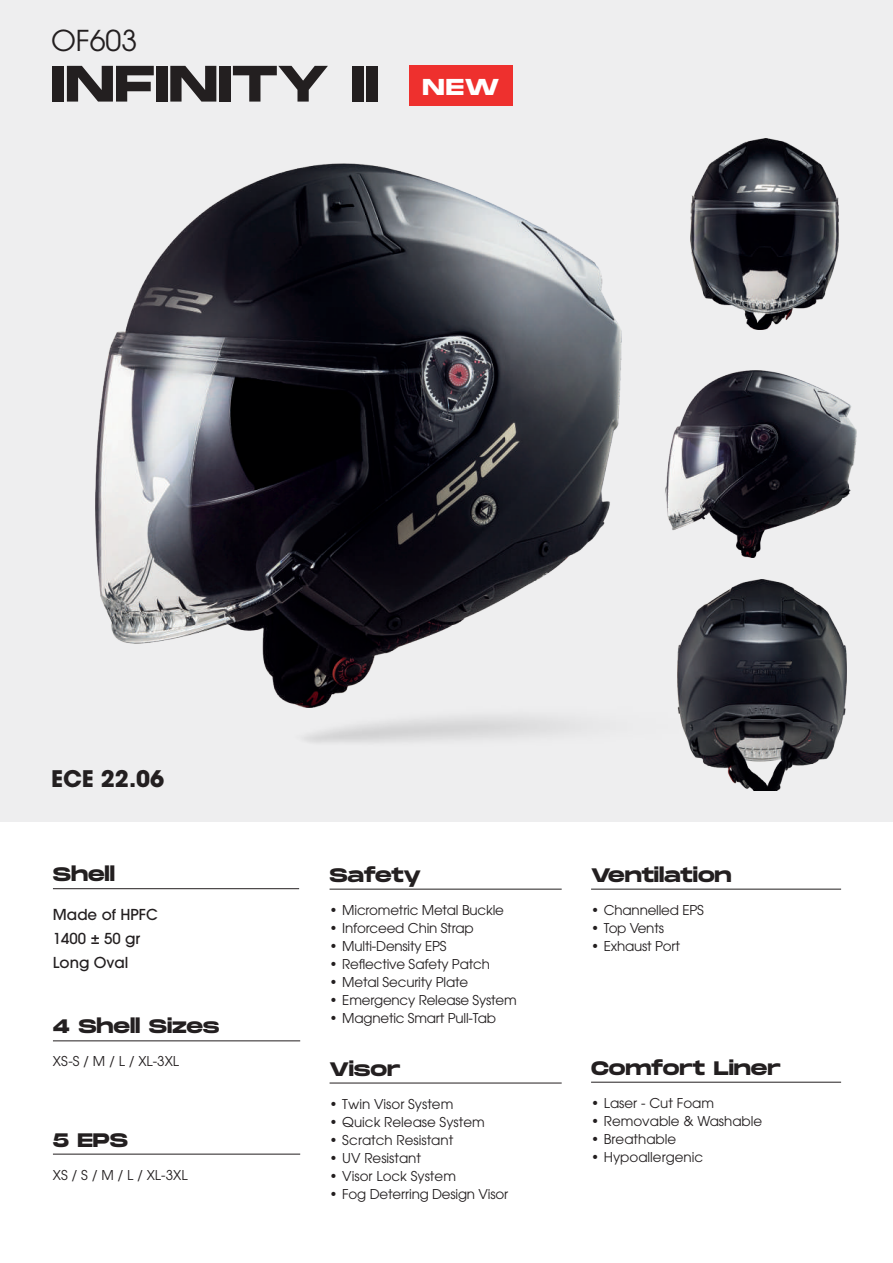
<style>
.page{position:relative;width:893px;height:1263px;background:#fff}
.page>*{position:absolute;margin:0;border:0;box-sizing:border-box;transform-origin:0 0}
.t1{font:700 51px "Monument Extended";letter-spacing:-.005em;color:#231f20}
.t2{font:28.65px "ITC Avant Garde Pro";color:#231f20}
.t3{font:700 22.65px "ITC Avant Garde Pro";color:#231f20}
.t4{font:700 19.5px "Monument Extended";letter-spacing:-.005em;color:#231f20}
.t5{font:500 15px/24px "ITC Avant Garde Pro";color:#231f20}
.t6{font:13.5px "ITC Avant Garde Pro";letter-spacing:-.015em;color:#231f20}
.s1{font-size:22.95px;color:#fff}
</style>
<div class="page">
<div style="left:0;top:0;width:893px;height:822px;background:#eeeeef"></div>
<img style="left:690px;top:138px;width:149px;height:191px">
<img style="left:678px;top:580px;width:169px;height:211px">
<img style="left:665px;top:371px;width:192px;height:187px">
<img style="left:303px;top:650px;width:458px;height:120px">
<div style="left:409px;top:65px;width:103px;height:41px;background:#ee302e"></div>
<hr style="left:53px;top:888px;width:246px;height:1px;background:#231f20">
<hr style="left:330px;top:889px;width:232px;height:1px;background:#231f20">
<hr style="left:591px;top:889px;width:250px;height:1px;background:#231f20">
<hr style="left:591px;top:1082px;width:250px;height:1px;background:#231f20">
<hr style="left:53px;top:1040px;width:247px;height:1px;background:#231f20">
<hr style="left:53px;top:1154px;width:247px;height:1px;background:#231f20">
<hr style="left:330px;top:1083px;width:232px;height:1px;background:#231f20">
<img style="left:96px;top:164px;width:525px;height:543px">
<h2 class="t2" style="left:51px;top:22px;width:88px">OF603</h2>
<h1 class="t1" style="left:51px;top:46px;width:450px">INFINITY II <span class="s1">NEW</span></h1>
<h3 class="t3" style="left:51px;top:763px;width:115px">ECE 22.06</h3>
<h3 class="t4" style="left:53px;top:860px;width:64px">Shell</h3>
<p class="t5" style="left:53px;top:902px;width:106px">Made of HPFC<br>1400 ± 50 gr<br>Long Oval</p>
<h3 class="t4" style="left:53px;top:1012px;width:168px">4 Shell Sizes</h3>
<p class="t6" style="left:53px;top:1053px;width:128px">XS-S / M / L / XL-3XL</p>
<h3 class="t4" style="left:53px;top:1125px;width:77px">5 EPS</h3>
<p class="t6" style="left:53px;top:1166px;width:136px">XS / S / M / L / XL-3XL</p>
<h3 class="t4" style="left:330px;top:860px;width:93px">Safety</h3>
<p class="t6" style="left:330px;top:901px;width:176px">• Micrometric Metal Buckle</p>
<p class="t6" style="left:330px;top:919px;width:146px">• Inforceed Chin Strap</p>
<p class="t6" style="left:330px;top:937px;width:119px">• Multi-Density EPS</p>
<p class="t6" style="left:330px;top:955px;width:162px">• Reflective Safety Patch</p>
<p class="t6" style="left:330px;top:973px;width:140px">• Metal Security Plate</p>
<p class="t6" style="left:330px;top:991px;width:189px">• Emergency Release System</p>
<p class="t6" style="left:330px;top:1009px;width:168px">• Magnetic Smart Pull-Tab</p>
<h3 class="t4" style="left:330px;top:1054px;width:72px">Visor</h3>
<p class="t6" style="left:330px;top:1095px;width:125px">• Twin Visor System</p>
<p class="t6" style="left:330px;top:1113px;width:157px">• Quick Release System</p>
<p class="t6" style="left:330px;top:1131px;width:125px">• Scratch Resistant</p>
<p class="t6" style="left:330px;top:1149px;width:93px">• UV Resistant</p>
<p class="t6" style="left:330px;top:1167px;width:128px">• Visor Lock System</p>
<p class="t6" style="left:330px;top:1185px;width:180px">• Fog Deterring Design Visor</p>
<h3 class="t4" style="left:591px;top:860px;width:142px">Ventilation</h3>
<p class="t6" style="left:591px;top:901px;width:114px">• Channelled EPS</p>
<p class="t6" style="left:591px;top:919px;width:74px">• Top Vents</p>
<p class="t6" style="left:591px;top:937px;width:90px">• Exhaust Port</p>
<h3 class="t4" style="left:591px;top:1053px;width:191px">Comfort Liner</h3>
<p class="t6" style="left:591px;top:1094px;width:125px">• Laser - Cut Foam</p>
<p class="t6" style="left:591px;top:1112px;width:173px">• Removable &amp; Washable</p>
<p class="t6" style="left:591px;top:1130px;width:87px">• Breathable</p>
<p class="t6" style="left:591px;top:1148px;width:114px">• Hypoallergenic</p>
</div>
